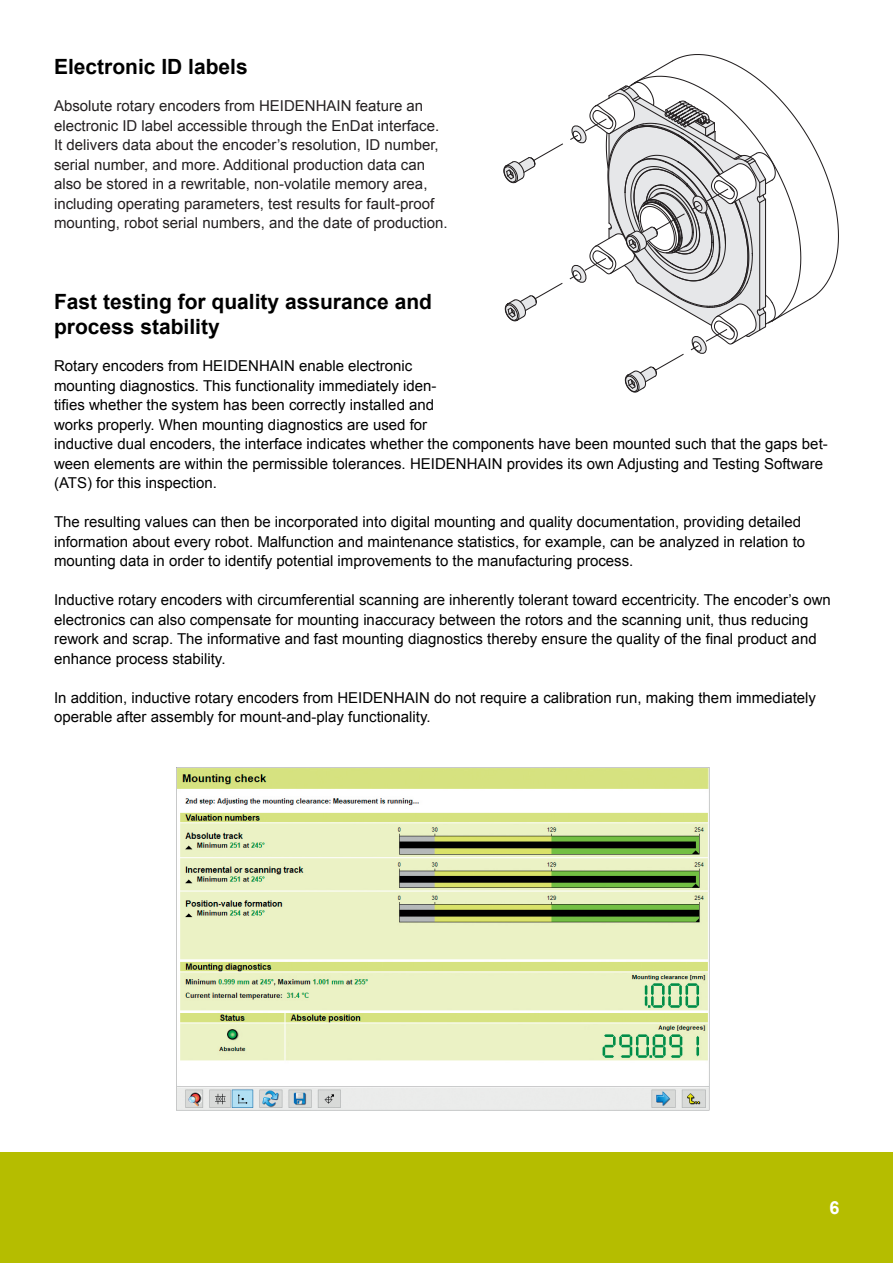
<style>
.page{position:relative;width:893px;height:1263px;background:#fff}
.page>*{position:absolute;margin:0;border:0;box-sizing:border-box;transform-origin:0 0}
.t1{font:700 21px/25.2px "Arial";color:#000}
.t2{font:700 18px "Arial";color:#fff}
.t3{font:15px/19.5px "Arial";color:#000}
.Fließtext{font:15px/19.5px "Arial";color:#231f20}
</style>
<div class="page">
<div style="left:0;top:1152px;width:893px;height:111px;background:#b5bd00"></div>
<img style="left:177px;top:767px;width:532px;height:344px">
<svg style="left:503px;top:54px;width:336px;height:339px"></svg>
<p class="t1" style="left:54px;top:54px;width:195px">Electronic ID labels</p>
<p class="Fließtext" style="left:54px;top:96px;width:395px">Absolute rotary encoders from HEIDENHAIN feature an electronic ID label accessible through the EnDat interface.<br>It delivers data about the encoder’s resolution, ID number, serial number, and more. Additional production data can also be stored in a rewritable, non-volatile memory area, including operating parameters, test results for fault-proof mounting, robot serial numbers, and the date of production.</p>
<p class="t1" style="left:54px;top:289px;width:380px">Fast testing for quality assurance and process stability</p>
<p class="t3" style="left:54px;top:356px;width:775px">Rotary encoders from HEIDENHAIN enable electronic<br>mounting diagnostics. This functionality immediately iden-<br>tifies whether the system has been correctly installed and<br>works properly. When mounting diagnostics are used for<br>inductive dual encoders, the interface indicates whether the components have been mounted such that the gaps bet&shy;ween elements are within the permissible tolerances. HEIDENHAIN provides its own Adjusting and Testing Software (ATS) for this inspection.</p>
<p class="t3" style="left:54px;top:512px;width:753px">The resulting values can then be incorporated into digital mounting and quality documentation, providing detailed information about every robot. Malfunction and maintenance statistics, for example, can be analyzed in relation to mounting data in order to identify potential improvements to the manufacturing process.</p>
<p class="t3" style="left:54px;top:590px;width:778px">Inductive rotary encoders with circumferential scanning are inherently tolerant toward eccentricity. The encoder’s own electronics can also compensate for mounting inaccuracy between the rotors and the scanning unit, thus reducing rework and scrap. The informative and fast mounting diagnostics thereby ensure the quality of the final product and enhance process stability.</p>
<p class="t3" style="left:54px;top:688px;width:763px">In addition, inductive rotary encoders from HEIDENHAIN do not require a calibration run, making them immediately operable after assembly for mount-and-play functionality.</p>
<p class="t2" style="left:829px;top:1196px;width:12px">6</p>
</div>
